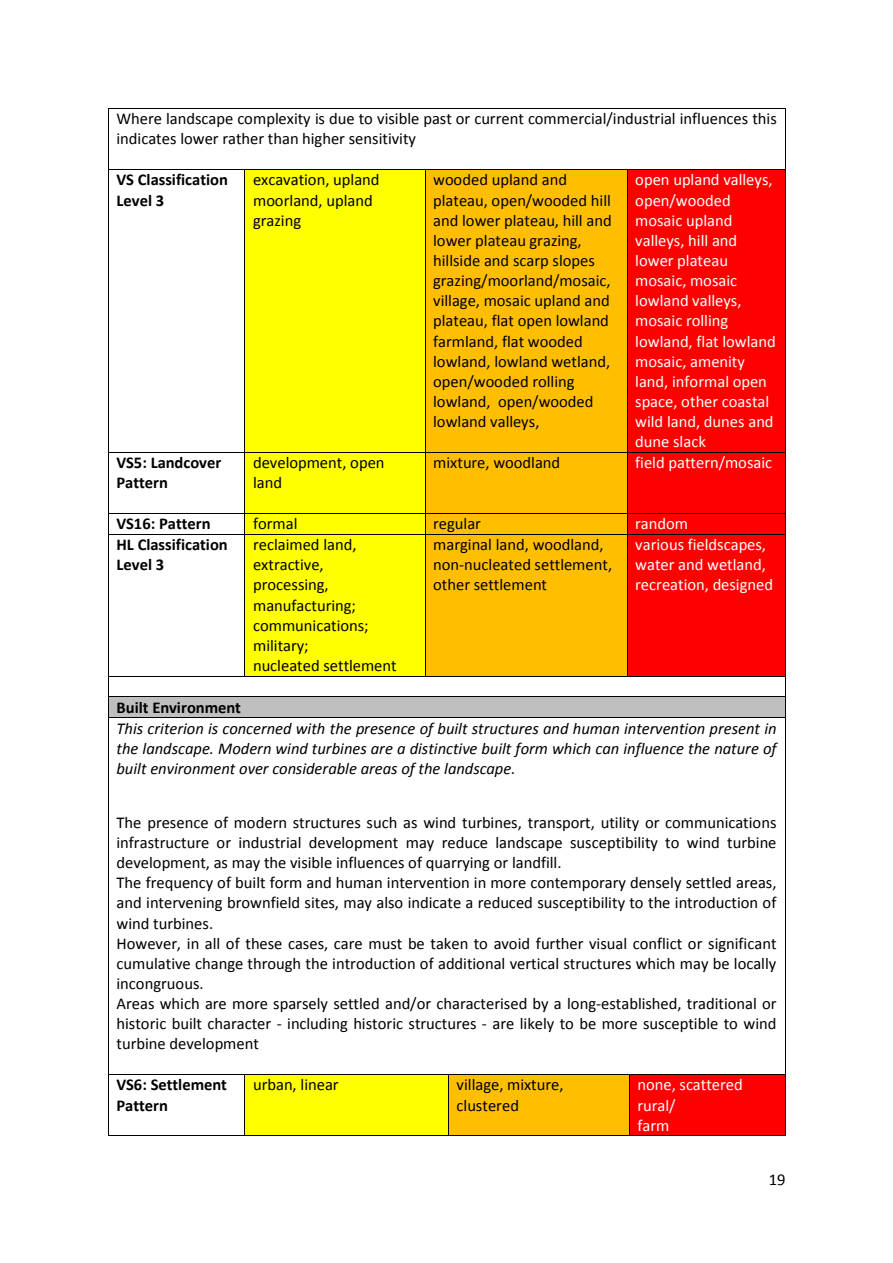
<style>
.page{position:relative;width:893px;height:1263px;background:#fff}
.page>*{position:absolute;margin:0;border:0;box-sizing:border-box;transform-origin:0 0}
.t1{font:16.5px/20.1px "Calibri";color:#000}
.t2{font:16.5px/20.1px "Calibri";color:#fff}
.t3{font:italic 16.5px/20.1px "Calibri";color:#000;text-align:justify}
.t4{font:700 16.5px/20.1px "Calibri";color:#000}
</style>
<div class="page">
<hr style="left:109px;top:108px;width:675px;height:1px;background:#000">
<hr style="left:108px;top:109px;width:1px;height:60px;background:#000">
<hr style="left:784px;top:109px;width:1px;height:60px;background:#000">
<div style="left:245px;top:170px;width:179px;height:282px;background:#ff0"></div>
<div style="left:425px;top:170px;width:201px;height:282px;background:#ffbf00"></div>
<div style="left:627px;top:170px;width:157px;height:282px;background:#f00"></div>
<hr style="left:109px;top:169px;width:135px;height:1px;background:#000">
<hr style="left:245px;top:169px;width:179px;height:1px;background:#000">
<hr style="left:425px;top:169px;width:201px;height:1px;background:#000">
<hr style="left:627px;top:169px;width:157px;height:1px;background:#000">
<hr style="left:108px;top:170px;width:1px;height:282px;background:#000">
<hr style="left:244px;top:170px;width:1px;height:282px;background:#000">
<hr style="left:424px;top:170px;width:1px;height:282px;background:#000">
<hr style="left:626px;top:170px;width:1px;height:282px;background:#000">
<hr style="left:784px;top:170px;width:1px;height:282px;background:#000">
<div style="left:245px;top:453px;width:179px;height:60px;background:#ff0"></div>
<div style="left:425px;top:453px;width:201px;height:60px;background:#ffbf00"></div>
<div style="left:627px;top:453px;width:157px;height:60px;background:#f00"></div>
<hr style="left:109px;top:452px;width:135px;height:1px;background:#000">
<hr style="left:245px;top:452px;width:179px;height:1px;background:#000">
<hr style="left:425px;top:452px;width:201px;height:1px;background:#000">
<hr style="left:627px;top:452px;width:157px;height:1px;background:#000">
<hr style="left:108px;top:453px;width:1px;height:60px;background:#000">
<hr style="left:244px;top:453px;width:1px;height:60px;background:#000">
<hr style="left:424px;top:453px;width:1px;height:60px;background:#000">
<hr style="left:626px;top:453px;width:1px;height:60px;background:#000">
<hr style="left:784px;top:453px;width:1px;height:60px;background:#000">
<div style="left:245px;top:514px;width:179px;height:20px;background:#ff0"></div>
<div style="left:425px;top:514px;width:201px;height:20px;background:#ffbf00"></div>
<div style="left:627px;top:514px;width:157px;height:20px;background:#f00"></div>
<hr style="left:109px;top:513px;width:135px;height:1px;background:#000">
<hr style="left:245px;top:513px;width:179px;height:1px;background:#000">
<hr style="left:425px;top:513px;width:201px;height:1px;background:#000">
<hr style="left:627px;top:513px;width:157px;height:1px;background:#000">
<div style="left:245px;top:535px;width:179px;height:141px;background:#ff0"></div>
<div style="left:425px;top:535px;width:201px;height:141px;background:#ffbf00"></div>
<div style="left:627px;top:535px;width:157px;height:141px;background:#f00"></div>
<svg style="left:108px;top:513px;width:1px;height:22px"></svg>
<hr style="left:109px;top:534px;width:135px;height:1px;background:#000">
<svg style="left:244px;top:513px;width:1px;height:22px"></svg>
<hr style="left:245px;top:534px;width:179px;height:1px;background:#000">
<svg style="left:424px;top:513px;width:1px;height:22px"></svg>
<hr style="left:425px;top:534px;width:201px;height:1px;background:#000">
<svg style="left:626px;top:513px;width:1px;height:22px"></svg>
<hr style="left:627px;top:534px;width:157px;height:1px;background:#000">
<svg style="left:784px;top:513px;width:1px;height:22px"></svg>
<hr style="left:108px;top:535px;width:1px;height:141px;background:#000">
<hr style="left:244px;top:535px;width:1px;height:141px;background:#000">
<hr style="left:424px;top:535px;width:1px;height:141px;background:#000">
<hr style="left:626px;top:535px;width:1px;height:141px;background:#000">
<hr style="left:784px;top:535px;width:1px;height:141px;background:#000">
<hr style="left:109px;top:676px;width:135px;height:1px;background:#000">
<hr style="left:245px;top:676px;width:179px;height:1px;background:#000">
<hr style="left:425px;top:676px;width:201px;height:1px;background:#000">
<hr style="left:627px;top:676px;width:157px;height:1px;background:#000">
<div style="left:116px;top:697px;width:661px;height:20px;background:#bfbfbf"></div>
<hr style="left:109px;top:697px;width:675px;height:1px;background:#000">
<svg style="left:108px;top:676px;width:1px;height:42px"></svg>
<hr style="left:109px;top:717px;width:675px;height:1px;background:#000">
<svg style="left:784px;top:676px;width:1px;height:42px"></svg>
<hr style="left:108px;top:718px;width:1px;height:356px;background:#000">
<hr style="left:784px;top:718px;width:1px;height:356px;background:#000">
<div style="left:245px;top:1075px;width:203px;height:60px;background:#ff0"></div>
<div style="left:449px;top:1075px;width:180px;height:60px;background:#ffbf00"></div>
<div style="left:629px;top:1075px;width:155px;height:60px;background:#f00"></div>
<hr style="left:109px;top:1074px;width:135px;height:1px;background:#000">
<hr style="left:245px;top:1074px;width:203px;height:1px;background:#000">
<hr style="left:449px;top:1074px;width:180px;height:1px;background:#000">
<hr style="left:629px;top:1074px;width:155px;height:1px;background:#000">
<hr style="left:108px;top:1075px;width:1px;height:60px;background:#000">
<hr style="left:109px;top:1135px;width:135px;height:1px;background:#000">
<hr style="left:244px;top:1075px;width:1px;height:60px;background:#000">
<hr style="left:245px;top:1135px;width:203px;height:1px;background:#000">
<hr style="left:448px;top:1075px;width:1px;height:60px;background:#000">
<hr style="left:449px;top:1135px;width:180px;height:1px;background:#000">
<hr style="left:629px;top:1075px;width:1px;height:60px;background:#000">
<hr style="left:629px;top:1135px;width:155px;height:1px;background:#000">
<hr style="left:784px;top:1075px;width:1px;height:60px;background:#000">
<p class="t1" style="left:116px;top:109px;width:661px">Where landscape complexity is due to visible past or current commercial/industrial influences this indicates lower rather than higher sensitivity</p>
<p class="t4" style="left:116px;top:170px;width:113px">VS Classification<br>Level 3</p>
<p class="t1" style="left:253px;top:170px;width:128px">excavation, upland moorland, upland grazing</p>
<p class="t1" style="left:433px;top:170px;width:180px">wooded upland and plateau, open/wooded hill and lower plateau, hill and lower plateau grazing, hillside and scarp slopes grazing/moorland/mosaic, village, mosaic upland and plateau, flat open lowland farmland, flat wooded lowland, lowland wetland, open/wooded rolling lowland, open/wooded lowland valleys,</p>
<p class="t2" style="left:635px;top:170px;width:142px">open upland valleys, open/wooded mosaic upland valleys, hill and lower plateau mosaic, mosaic lowland valleys, mosaic rolling lowland, flat lowland mosaic, amenity land, informal open space, other coastal wild land, dunes and dune slack</p>
<p class="t4" style="left:116px;top:452px;width:106px">VS5: Landcover<br>Pattern</p>
<p class="t1" style="left:253px;top:452px;width:133px">development, open land</p>
<p class="t1" style="left:433px;top:452px;width:129px">mixture, woodland</p>
<p class="t2" style="left:635px;top:452px;width:138px">field pattern/mosaic</p>
<p class="t4" style="left:116px;top:514px;width:96px">VS16: Pattern</p>
<p class="t1" style="left:253px;top:514px;width:46px">formal</p>
<p class="t1" style="left:433px;top:514px;width:49px">regular</p>
<p class="t2" style="left:635px;top:514px;width:54px">random</p>
<p class="t4" style="left:116px;top:535px;width:113px">HL Classification<br>Level 3</p>
<p class="t1" style="left:253px;top:535px;width:145px">reclaimed land, extractive, processing, manufacturing; communications; military;<br>nucleated settlement</p>
<p class="t1" style="left:433px;top:535px;width:180px">marginal land, woodland, non-nucleated settlement, other settlement</p>
<p class="t2" style="left:635px;top:535px;width:139px">various fieldscapes, water and wetland, recreation, designed</p>
<p class="t4" style="left:116px;top:697px;width:126px">Built Environment</p>
<p class="t3" style="left:116px;top:718px;width:661px">This criterion is concerned with the presence of built structures and human intervention present in the landscape. Modern wind turbines are a distinctive built form which can influence the nature of built environment over considerable areas of the landscape.</p>
<p class="t1" style="left:116px;top:812px;width:661px">The presence of modern structures such as wind turbines, transport, utility or communications infrastructure or industrial development may reduce landscape susceptibility to wind turbine development, as may the visible influences of quarrying or landfill.<br>The frequency of built form and human intervention in more contemporary densely settled areas, and intervening brownfield sites, may also indicate a reduced susceptibility to the introduction of wind turbines.<br>However, in all of these cases, care must be taken to avoid further visual conflict or significant cumulative change through the introduction of additional vertical structures which may be locally incongruous.<br>Areas which are more sparsely settled and/or characterised by a long-established, traditional or historic built character - including historic structures - are likely to be more susceptible to wind turbine development</p>
<p class="t4" style="left:116px;top:1075px;width:112px">VS6: Settlement<br>Pattern</p>
<p class="t1" style="left:253px;top:1075px;width:87px">urban, linear</p>
<p class="t1" style="left:456px;top:1075px;width:109px">village, mixture, clustered</p>
<p class="t2" style="left:637px;top:1075px;width:107px">none, scattered rural/<br>farm</p>
<p class="t1" style="left:768px;top:1169px;width:18px">19</p>
</div>
